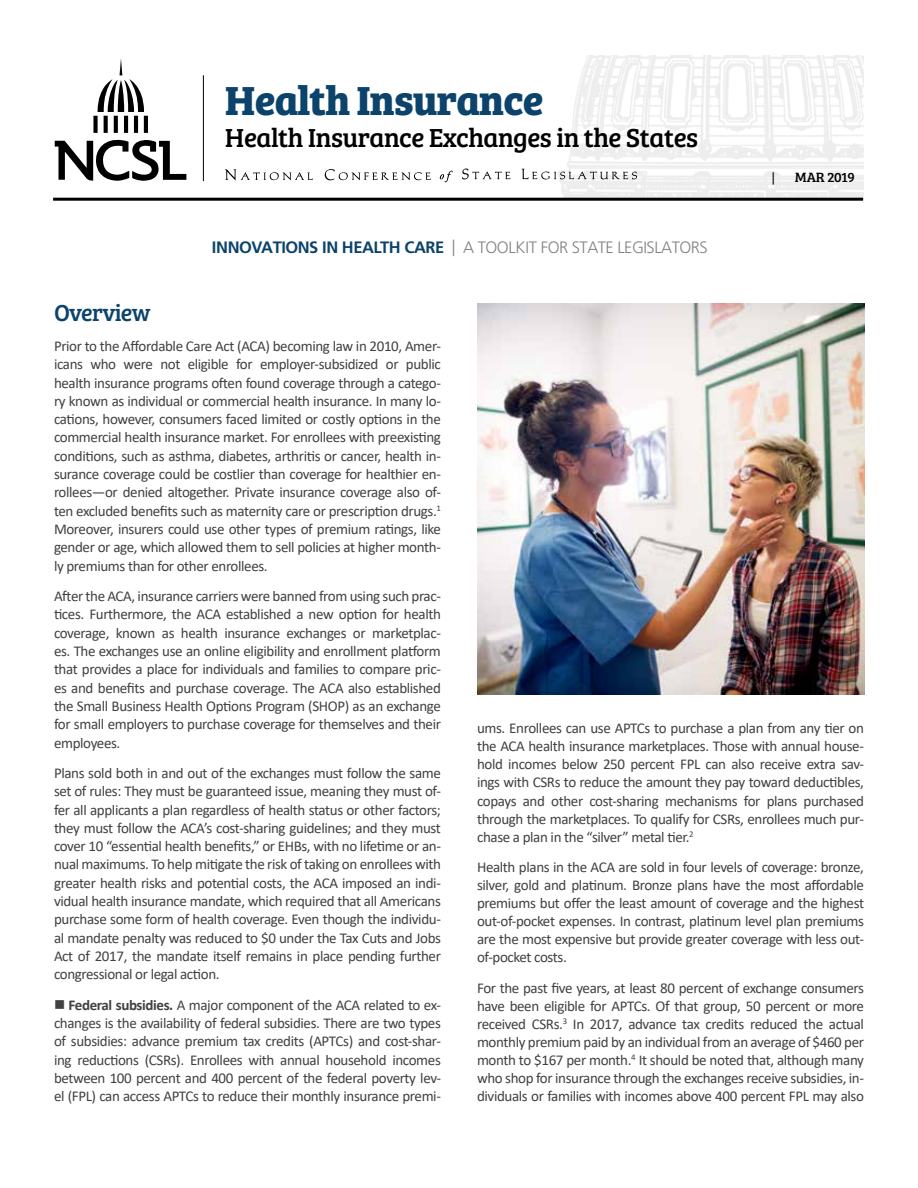
<style>
.page{position:relative;width:918px;height:1188px;background:#fff}
.page>*{position:absolute;margin:0;border:0;box-sizing:border-box;transform-origin:0 0}
.t1{font:700 42px "Bree Serif";letter-spacing:-.02em;color:#0b436b}
.t2{font:27px "Bree Serif";letter-spacing:-.02em;color:#000}
.Heading_2{font:24px "Bree Serif";letter-spacing:-.03em;color:#0b436b}
.t3{font:300 16.5px "Frutiger LT Std";letter-spacing:-.03em;color:#808285}
.body_text{font:15px/18.3px "Calibri";letter-spacing:-.025em;color:#414042;text-align:justify}
.t4{font:13.95px "Bree Serif";letter-spacing:-.01em;color:#000}
.t5{font:13.95px "Calibri";color:#000}
.s1{font-weight:700;color:#0b436b}
.s2{font-weight:700}
</style>
<div class="page">
<hr style="left:53px;top:198px;width:810px;height:3px;background:#000">
<hr style="left:203px;top:75px;width:1px;height:106px;background:#000">
<svg style="left:225px;top:169px;width:88px;height:12px"></svg>
<svg style="left:325px;top:169px;width:106px;height:11px"></svg>
<svg style="left:440px;top:171px;width:13px;height:11px"></svg>
<svg style="left:462px;top:169px;width:48px;height:11px"></svg>
<svg style="left:522px;top:169px;width:115px;height:11px"></svg>
<svg style="left:98px;top:58px;width:46px;height:54px"></svg>
<hr style="left:134px;top:116px;width:4px;height:17px;background:#000">
<hr style="left:144px;top:116px;width:4px;height:17px;background:#000">
<hr style="left:124px;top:116px;width:4px;height:17px;background:#000">
<svg style="left:114px;top:116px;width:4px;height:17px"></svg>
<svg style="left:104px;top:116px;width:4px;height:17px"></svg>
<div style="left:93px;top:116px;width:5px;height:17px;background:#000"></div>
<svg style="left:55px;top:140px;width:131px;height:41px"></svg>
<img style="left:477px;top:303px;width:388px;height:392px">
<p class="t1" style="left:225px;top:67px;width:320px">Health Insurance</p>
<p class="t2" style="left:225px;top:117px;width:475px">Health Insurance Exchanges in the States</p>
<p class="t3" style="left:212px;top:238px;width:498px"><span class="s1">INNOVATIONS IN HEALTH CARE</span> | A TOOLKIT FOR STATE LEGISLATORS</p>
<p class="t5" style="left:770px;top:168px;width:8px">|</p>
<p class="t4" style="left:795px;top:167px;width:62px">MAR 2019</p>
<p class="Heading_2" style="left:54px;top:294px;width:98px">Overview</p>
<p class="body_text" style="left:54px;top:336px;width:389px">Prior to the Affordable Care Act (ACA) becoming law in 2010, Amer&shy;icans who were not eligible for employer-subsidized or public health insurance programs often found coverage through a catego&shy;ry known as individual or commercial health insurance. In many lo&shy;cations, however, consumers faced limited or costly options in the commercial health insurance market. For enrollees with preexisting conditions, such as asthma, diabetes, arthritis or cancer, health in&shy;surance coverage could be costlier than coverage for healthier en&shy;rollees—or denied altogether. Private insurance coverage also of&shy;ten excluded benefits such as maternity care or prescription drugs.<sup>1<br></sup>Moreover, insurers could use other types of premium ratings, like gender or age, which allowed them to sell policies at higher month&shy;ly premiums than for other enrollees.</p>
<p class="body_text" style="left:54px;top:587px;width:389px">After the ACA, insurance carriers were banned from using such prac&shy;tices. Furthermore, the ACA established a new option for health coverage, known as health insurance exchanges or marketplac&shy;es. The exchanges use an online eligibility and enrollment platform that provides a place for individuals and families to compare pric&shy;es and benefits and purchase coverage. The ACA also established the Small Business Health Options Program (SHOP) as an exchange for small employers to purchase coverage for themselves and their employees.</p>
<p class="body_text" style="left:54px;top:763px;width:389px">Plans sold both in and out of the exchanges must follow the same set of rules: They must be guaranteed issue, meaning they must of&shy;fer all applicants a plan regardless of health status or other factors; they must follow the ACA’s cost-sharing guidelines; and they must cover 10 “essential health benefits,” or EHBs, with no lifetime or an&shy;nual maximums. To help mitigate the risk of taking on enrollees with greater health risks and potential costs, the ACA imposed an indi&shy;vidual health insurance mandate, which required that all Americans purchase some form of health coverage. Even though the individu&shy;al mandate penalty was reduced to $0 under the Tax Cuts and Jobs Act of 2017, the mandate itself remains in place pending further congressional or legal action.</p>
<p class="body_text" style="left:54px;top:995px;width:389px">■ <span class="s2">Federal subsidies.</span> A major component of the ACA related to ex&shy;changes is the availability of federal subsidies. There are two types of subsidies: advance premium tax credits (APTCs) and cost-shar&shy;ing reductions (CSRs). Enrollees with annual household incomes between 100 percent and 400 percent of the federal poverty lev&shy;el (FPL) can access APTCs to reduce their monthly insurance premi-</p>
<p class="body_text" style="left:477px;top:719px;width:389px">ums. Enrollees can use APTCs to purchase a plan from any tier on the ACA health insurance marketplaces. Those with annual house&shy;hold incomes below 250 percent FPL can also receive extra sav&shy;ings with CSRs to reduce the amount they pay toward deductibles, copays and other cost-sharing mechanisms for plans purchased through the marketplaces. To qualify for CSRs, enrollees much pur&shy;chase a plan in the “silver” metal tier.<sup>2</sup></p>
<p class="body_text" style="left:477px;top:857px;width:389px">Health plans in the ACA are sold in four levels of coverage: bronze, silver, gold and platinum. Bronze plans have the most affordable premiums but offer the least amount of coverage and the highest out-of-pocket expenses. In contrast, platinum level plan premiums are the most expensive but provide greater coverage with less out&shy;of-pocket costs.</p>
<p class="body_text" style="left:477px;top:978px;width:389px">For the past five years, at least 80 percent of exchange consumers have been eligible for APTCs. Of that group, 50 percent or more received CSRs.<sup>3</sup> In 2017, advance tax credits reduced the actual monthly premium paid by an individual from an average of $460 per month to $167 per month.<sup>4</sup> It should be noted that, although many who shop for insurance through the exchanges receive subsidies, in&shy;dividuals or families with incomes above 400 percent FPL may also</p>
</div>
